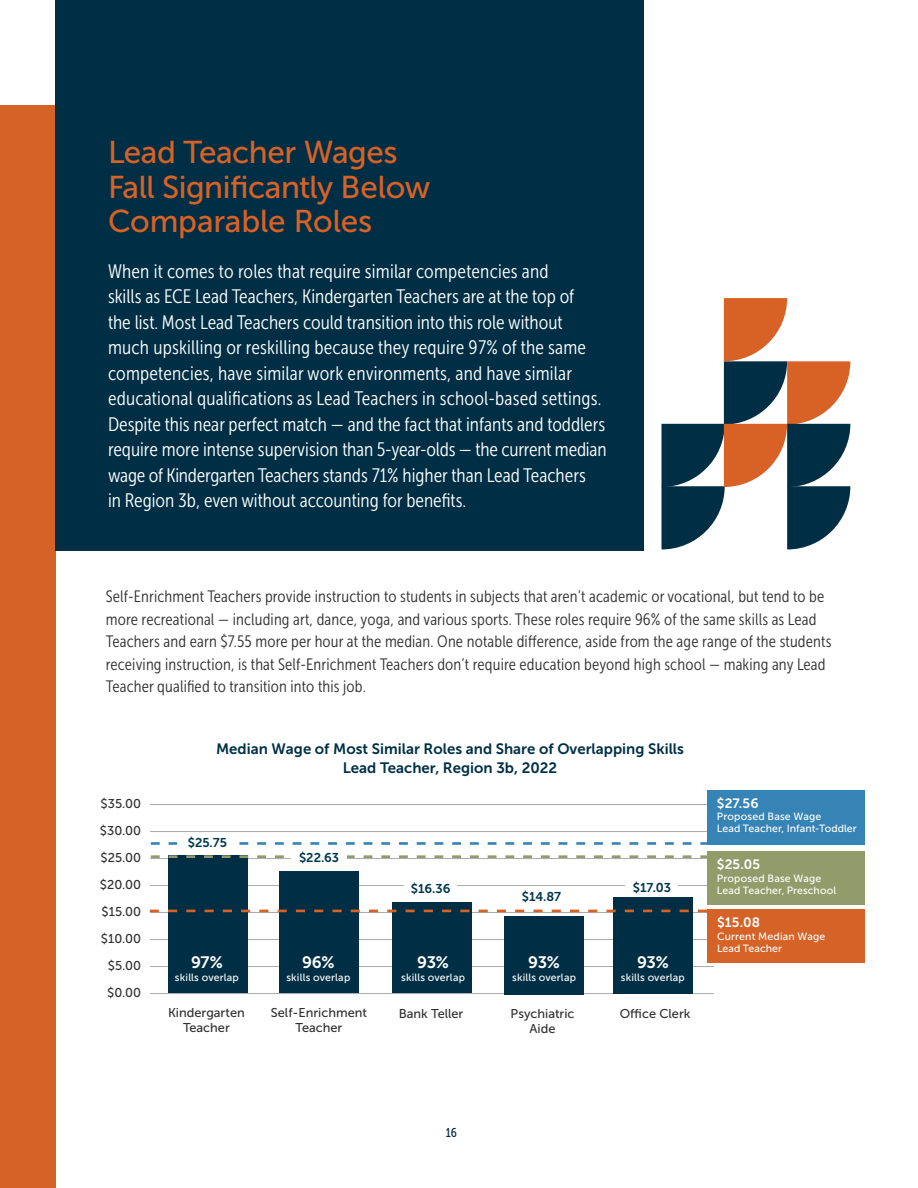
<style>
.page{position:relative;width:918px;height:1188px;background:#fff}
.page>*{position:absolute;margin:0;border:0;box-sizing:border-box;transform-origin:0 0}
.t1{font:31.5px/34.5px "Museo Sans 500";letter-spacing:-.015em;color:#d86126}
.t2{font:19.5px/25.5px "Museo Sans Cond 300";color:#fff}
.t3{font:16.5px/22.5px "Museo Sans Cond 300";letter-spacing:.01em;color:#312f30}
.t4{font:16.5px "Museo Sans 700";letter-spacing:-.03em;color:#fff}
.t5{font:15px/19.5px "Museo Sans 700";color:#002f45;text-align:center}
.t6{font:13.5px "Museo Sans 700";letter-spacing:.005em;color:#fff}
.Paragraph_Style_1{font:12.75px "Museo Sans 500";color:#312f30}
.t7{font:12.75px "Museo Sans 700";color:#00374d}
.t8{font:12.75px "Museo Sans Cond 500";color:#002f45}
.t9{font:10.5px "Museo Sans 500";letter-spacing:.015em;color:#fff}
</style>
<div class="page">
<div style="left:0;top:106px;width:55px;height:1082px;background:#d56227"></div>
<div style="left:55px;top:0;width:589px;height:551px;background:#002f45"></div>
<hr style="left:150px;top:804px;width:564px;height:1px;background:#a8a9ad">
<hr style="left:150px;top:831px;width:564px;height:1px;background:#a8a9ad">
<hr style="left:150px;top:858px;width:564px;height:1px;background:#a8a9ad">
<hr style="left:150px;top:885px;width:564px;height:1px;background:#a8a9ad">
<hr style="left:150px;top:912px;width:564px;height:1px;background:#a8a9ad">
<hr style="left:150px;top:939px;width:564px;height:1px;background:#a8a9ad">
<hr style="left:150px;top:966px;width:564px;height:1px;background:#a8a9ad">
<hr style="left:150px;top:993px;width:564px;height:1px;background:#a8a9ad">
<div style="left:168px;top:855px;width:79px;height:138px;background:#002f45"></div>
<div style="left:393px;top:903px;width:79px;height:90px;background:#002f45"></div>
<div style="left:504px;top:916px;width:80px;height:78px;background:#002f45"></div>
<div style="left:613px;top:897px;width:80px;height:97px;background:#002f45"></div>
<div style="left:279px;top:872px;width:80px;height:121px;background:#002f45"></div>
<svg style="left:150px;top:910px;width:557px;height:2px"></svg>
<svg style="left:151px;top:855px;width:556px;height:3px"></svg>
<svg style="left:151px;top:842px;width:556px;height:3px"></svg>
<div style="left:177px;top:837px;width:61px;height:16px;background:#fff"></div>
<div style="left:292px;top:853px;width:55px;height:14px;background:#fff"></div>
<div style="left:404px;top:884px;width:53px;height:14px;background:#fff"></div>
<div style="left:626px;top:882px;width:52px;height:13px;background:#fff"></div>
<div style="left:707px;top:909px;width:158px;height:54px;background:#d56227"></div>
<div style="left:707px;top:791px;width:158px;height:54px;background:#3684b6"></div>
<div style="left:707px;top:851px;width:158px;height:54px;background:#929c6a"></div>
<hr style="left:917px;top:0;width:1px;height:281px;background:#002f45">
<svg style="left:662px;top:298px;width:188px;height:251px"></svg>
<p class="t1" style="left:108px;top:135px;width:324px">Lead Teacher Wages<br>Fall Significantly Below<br>Comparable Roles</p>
<p class="t2" style="left:108px;top:259px;width:500px">When it comes to roles that require similar competencies and<br>skills as ECE Lead Teachers, Kindergarten Teachers are at the top of<br>the list. Most Lead Teachers could transition into this role without much upskilling or reskilling because they require 97% of the same competencies, have similar work environments, and have similar educational qualifications as Lead Teachers in school-based settings.<br>Despite this near perfect match — and the fact that infants and toddlers require more intense supervision than 5-year-olds — the current median wage of Kindergarten Teachers stands 71% higher than Lead Teachers<br>in Region 3b, even without accounting for benefits.</p>
<p class="t3" style="left:106px;top:585px;width:727px">Self-Enrichment Teachers provide instruction to students in subjects that aren’t academic or vocational, but tend to be more recreational — including art, dance, yoga, and various sports. These roles require 96% of the same skills as Lead Teachers and earn $7.55 more per hour at the median. One notable difference, aside from the age range of the students receiving instruction, is that Self-Enrichment Teachers don’t require education beyond high school — making any Lead Teacher qualified to transition into this job.</p>
<p class="Paragraph_Style_1" style="left:101px;top:796px;width:42px">$35.00</p>
<p class="Paragraph_Style_1" style="left:100px;top:823px;width:43px">$30.00</p>
<p class="Paragraph_Style_1" style="left:101px;top:850px;width:42px">$25.00</p>
<p class="Paragraph_Style_1" style="left:100px;top:877px;width:43px">$20.00</p>
<p class="Paragraph_Style_1" style="left:102px;top:904px;width:41px">$15.00</p>
<p class="Paragraph_Style_1" style="left:101px;top:931px;width:42px">$10.00</p>
<p class="Paragraph_Style_1" style="left:108px;top:958px;width:35px">$5.00</p>
<p class="Paragraph_Style_1" style="left:107px;top:985px;width:35px">$0.00</p>
<p class="t5" style="left:216px;top:739px;width:469px">Median Wage of Most Similar Roles and Share of Overlapping Skills<br>Lead Teacher, Region 3b, 2022</p>
<p class="t7" style="left:188px;top:835px;width:41px">$25.75</p>
<p class="t4" style="left:191px;top:953px;width:33px">97%</p>
<p class="t9" style="left:175px;top:972px;width:65px">skills overlap</p>
<p class="Paragraph_Style_1" style="left:168px;top:1006px;width:78px">Kindergarten</p>
<p class="Paragraph_Style_1" style="left:183px;top:1021px;width:48px">Teacher</p>
<p class="t7" style="left:299px;top:851px;width:42px">$22.63</p>
<p class="t4" style="left:302px;top:953px;width:34px">96%</p>
<p class="t9" style="left:286px;top:972px;width:65px">skills overlap</p>
<p class="t7" style="left:411px;top:882px;width:41px">$16.36</p>
<p class="t4" style="left:417px;top:953px;width:33px">93%</p>
<p class="t9" style="left:401px;top:972px;width:65px">skills overlap</p>
<p class="t7" style="left:522px;top:889px;width:41px">$14.87</p>
<p class="t4" style="left:528px;top:953px;width:33px">93%</p>
<p class="t9" style="left:512px;top:972px;width:65px">skills overlap</p>
<p class="t7" style="left:633px;top:880px;width:40px">$17.03</p>
<p class="t4" style="left:637px;top:953px;width:33px">93%</p>
<p class="t9" style="left:621px;top:972px;width:65px">skills overlap</p>
<p class="Paragraph_Style_1" style="left:271px;top:1006px;width:98px">Self-Enrichment</p>
<p class="Paragraph_Style_1" style="left:620px;top:1007px;width:72px">Office Clerk</p>
<p class="Paragraph_Style_1" style="left:296px;top:1021px;width:48px">Teacher</p>
<p class="Paragraph_Style_1" style="left:399px;top:1006px;width:66px">Bank Teller</p>
<p class="Paragraph_Style_1" style="left:511px;top:1007px;width:65px">Psychiatric</p>
<p class="Paragraph_Style_1" style="left:530px;top:1022px;width:27px">Aide</p>
<p class="t6" style="left:717px;top:796px;width:43px">$27.56</p>
<p class="t9" style="left:717px;top:811px;width:106px">Proposed Base Wage</p>
<p class="t9" style="left:717px;top:823px;width:141px">Lead Teacher, Infant-Toddler</p>
<p class="t6" style="left:717px;top:856px;width:45px">$25.05</p>
<p class="t9" style="left:717px;top:873px;width:106px">Proposed Base Wage</p>
<p class="t9" style="left:717px;top:885px;width:121px">Lead Teacher, Preschool</p>
<p class="t6" style="left:717px;top:915px;width:45px">$15.08</p>
<p class="t9" style="left:717px;top:931px;width:110px">Current Median Wage</p>
<p class="t9" style="left:717px;top:943px;width:67px">Lead Teacher</p>
<p class="t8" style="left:446px;top:1126px;width:13px">16</p>
</div>
